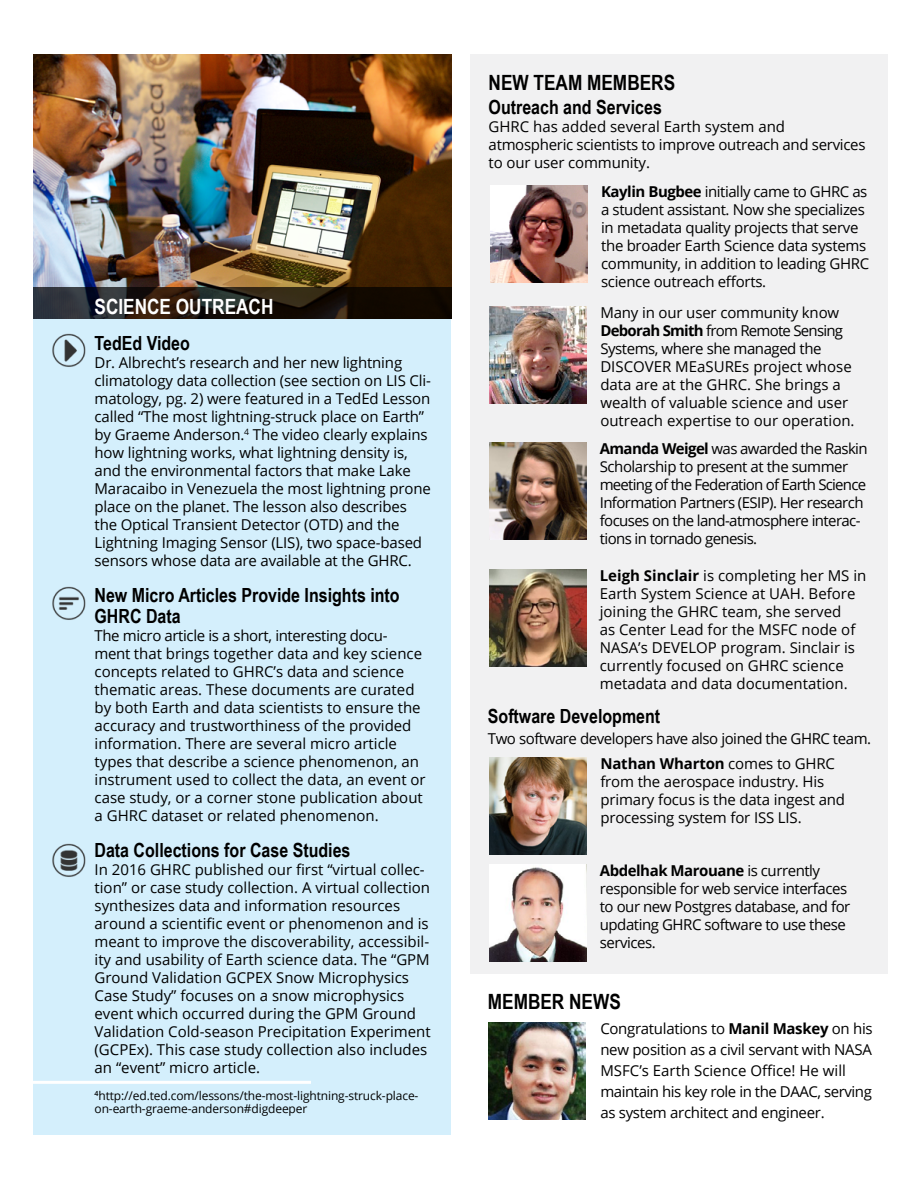
<style>
.page{position:relative;width:918px;height:1188px;background:#fff}
.page>*{position:absolute;margin:0;border:0;box-sizing:border-box;transform-origin:0 0}
.t1{font:700 21px "Arial Narrow";color:#000}
.t2{font:700 21px "Arial Narrow";color:#fff}
.t3{font:700 19.5px/21px "Arial Narrow";color:#000}
.t4{font:15px/18px "Open Sans";letter-spacing:-.01em;color:#000}
.t5{font:15px/18px "Open Sans";letter-spacing:-.04em;color:#000}
.t6{font:15px/18px "Open Sans";letter-spacing:-.03em;color:#000}
.t7{font:12px/13.5px "Open Sans";letter-spacing:-.01em;color:#000}
.s1{font-weight:700}
</style>
<div class="page">
<div style="left:33px;top:55px;width:417px;height:1080px;background:#d4effc"></div>
<div style="left:471px;top:55px;width:417px;height:919px;background:#f1f1f2"></div>
<img style="left:489px;top:306px;width:97px;height:97px">
<img style="left:489px;top:443px;width:97px;height:97px">
<img style="left:489px;top:570px;width:97px;height:97px">
<img style="left:489px;top:757px;width:97px;height:97px">
<img style="left:489px;top:864px;width:97px;height:97px">
<img style="left:489px;top:1023px;width:97px;height:97px">
<img style="left:33px;top:55px;width:418px;height:232px">
<hr style="left:32px;top:1081px;width:279px;height:3px;background:#fff">
<img style="left:52px;top:333px;width:34px;height:34px">
<img style="left:52px;top:586px;width:34px;height:34px">
<img style="left:52px;top:843px;width:34px;height:34px">
<svg style="left:33px;top:287px;width:419px;height:32px;background:#211a15"></svg>
<img style="left:490px;top:185px;width:97px;height:97px">
<h1 class="t2" style="left:95px;top:291px;width:180px">Science Outreach</h1>
<h2 class="t3" style="left:95px;top:332px;width:97px">TedEd Video</h2>
<p class="t4" style="left:95px;top:353px;width:338px">Dr. Albrecht’s research and her new lightning climatology data collection (see section on LIS Cli&shy;matology, pg. 2) were featured in a TedEd Lesson called “The most lightning-struck place on Earth” by Graeme Anderson.<sup>4</sup> The video clearly explains how lightning works, what lightning density is, and the environmental factors that make Lake Maracaibo in Venezuela the most lightning prone place on the planet. The lesson also describes the Optical Transient Detector (OTD) and the Lightning Imaging Sensor (LIS), two space-based sensors whose data are available at the GHRC.</p>
<h2 class="t3" style="left:95px;top:584px;width:307px">New Micro Articles Provide Insights into<br>GH RC Data</h2>
<p class="t4" style="left:95px;top:626px;width:333px">The micro article is a short, interesting docu&shy;ment that brings together data and key science concepts related to GHRC’s data and science thematic areas. These documents are curated by both Earth and data scientists to ensure the accuracy and trustworthiness of the provided information. There are several micro article types that describe a science phenomenon, an instrument used to collect the data, an event or case study, or a corner stone publication about a GHRC dataset or related phenomenon.</p>
<h2 class="t3" style="left:95px;top:839px;width:257px">Data Collections for Case Studies</h2>
<p class="t4" style="left:95px;top:860px;width:338px">In 2016 GHRC published our first “virtual collec&shy;tion” or case study collection. A virtual collection synthesizes data and information resources around a scientific event or phenomenon and is meant to improve the discoverability, accessibil&shy;ity and usability of Earth science data. The “GPM Ground Validation GCPEX Snow Microphysics Case Study” focuses on a snow microphysics event which occurred during the GPM Ground Validation Cold-season Precipitation Experiment (GCPEx). This case study collection also includes an “event” micro article.</p>
<p class="t7" style="left:95px;top:1088px;width:325px"><sup>4</sup>http://ed.ted.com/lessons/the-most-lightning-struck-place&shy;on-earth-graeme-anderson#digdeeper</p>
<h1 class="t1" style="left:489px;top:67px;width:188px">New Team Members</h1>
<h2 class="t3" style="left:489px;top:96px;width:175px">Outreach and Services</h2>
<p class="t4" style="left:489px;top:118px;width:378px">GHRC has added several Earth system and atmospheric scientists to improve outreach and services to our user community.</p>
<p class="t4" style="left:601px;top:182px;width:270px"><span class="s1">Kaylin Bugbee</span> initially came to GHRC as a student assistant. Now she specializes in metadata quality projects that serve the broader Earth Science data systems community, in addition to leading GHRC science outreach efforts.</p>
<p class="t4" style="left:600px;top:303px;width:256px">Many in our user community know <span class="s1">Deborah Smith</span> from Remote Sensing Systems, where she managed the DISCOVER MEaSUREs project whose data are at the GHRC. She brings a wealth of valuable science and user outreach expertise to our operation.</p>
<p class="t5" style="left:600px;top:439px;width:269px"><span class="s1">Amanda Weigel</span> was awarded the Raskin Scholarship to present at the summer meeting of the Federation of Earth Science Information Partners (ESIP). Her research focuses on the land-atmosphere interac&shy;tions in tornado genesis.</p>
<p class="t4" style="left:600px;top:566px;width:268px"><span class="s1">Leigh Sinclair</span> is completing her MS in Earth System Science at UAH. Before joining the GHRC team, she served<br>as Center Lead for the MSFC node of NASA’s DEVELOP program. Sinclair is currently focused on GHRC science metadata and data documentation.</p>
<h2 class="t3" style="left:488px;top:704px;width:174px">Software Development</h2>
<p class="t6" style="left:488px;top:729px;width:385px">Two software developers have also joined the GHRC team.</p>
<p class="t4" style="left:600px;top:754px;width:246px"><span class="s1">Nathan Wharton</span> comes to GHRC from the aerospace industry. His primary focus is the data ingest and processing system for ISS LIS.</p>
<p class="t6" style="left:600px;top:861px;width:252px"><span class="s1">Abdelhak Marouane</span> is currently responsible for web service interfaces to our new Postgres database, and for updating GHRC software to use these services.</p>
<h1 class="t1" style="left:488px;top:986px;width:134px">Member News</h1>
<p class="t4" style="left:600px;top:1017px;width:274px;line-height:21px">Congratulations to <span class="s1">Manil Maskey</span> on his new position as a civil servant with NASA MSFC’s Earth Science Office! He will maintain his key role in the DAAC, serving as system architect and engineer.</p>
</div>
